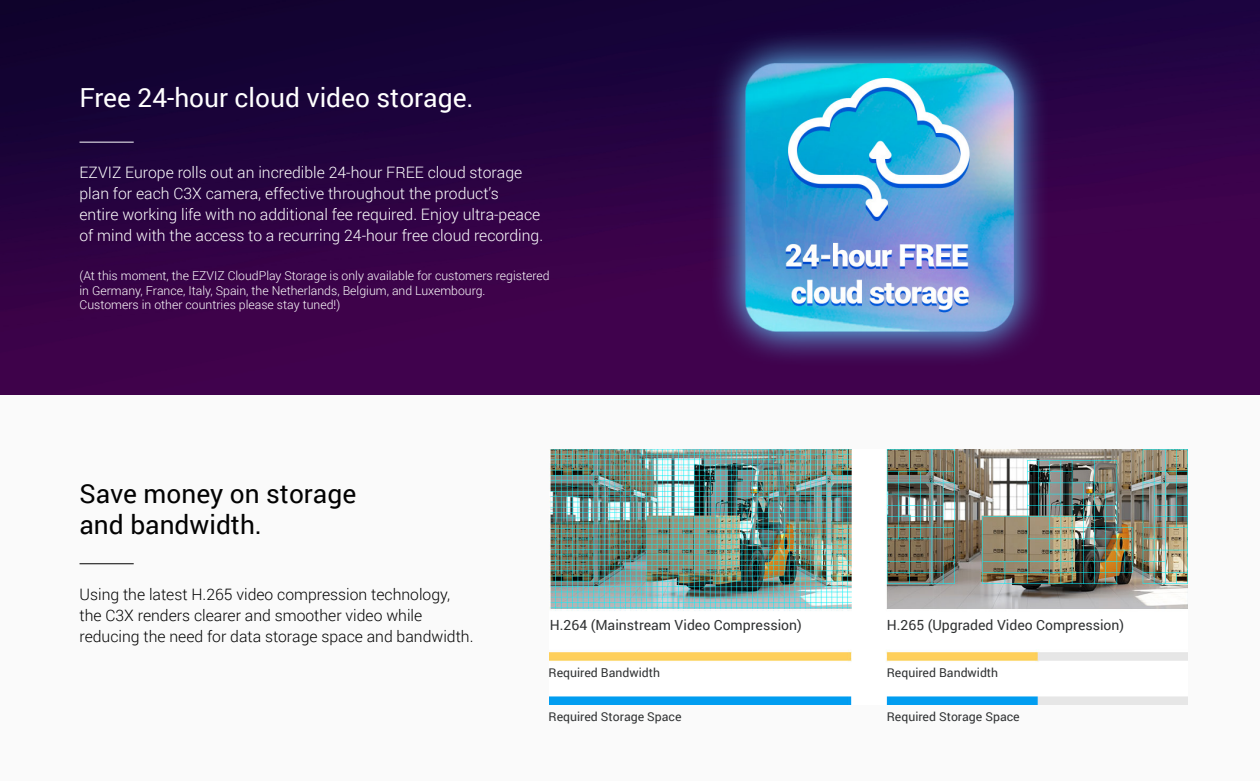
<style>
.page{position:relative;width:1260px;height:781px;background:#fff}
.page>*{position:absolute;margin:0;border:0;box-sizing:border-box;transform-origin:0 0}
.t1{font:26.25px/31.5px "Roboto";color:#020202}
.t2{font:26.25px "Roboto";color:#fff}
.t3{font:300 15.75px/21px "Roboto";color:#fff}
.t4{font:300 15.75px/21px "Roboto";color:#020202}
.t5{font:14px "Roboto";color:#303233}
.t6{font:300 12.25px/14.7px "Roboto";color:#fff}
.t7{font:12.25px "Roboto";color:#303233}
</style>
<div class="page">
<div style="left:0;top:387px;width:1259px;height:394px;background:#fafafa"></div>
<img style="left:550px;top:449px;width:637px;height:256px">
<hr style="left:79px;top:563px;width:55px;height:1px;background:#020202">
<img style="left:0;top:0;width:1259px;height:394px">
<hr style="left:79px;top:142px;width:55px;height:1px;background:#fff">
<img style="left:583px;top:0;width:590px;height:551px">
<h1 class="t2" style="left:79px;top:79px;width:395px">Free 24-hour cloud video storage.</h1>
<p class="t3" style="left:79px;top:162px;width:465px">EZVIZ Europe rolls out an incredible 24-hour FREE cloud storage plan for each C3X camera, effective throughout the product’s<br>entire working life with no additional fee required. Enjoy ultra-peace of mind with the access to a recurring 24-hour free cloud recording.</p>
<p class="t6" style="left:79px;top:268px;width:471px">(At this moment, the EZVIZ CloudPlay Storage is only available for customers registered in Germany, France, Italy, Spain, the Netherlands, Belgium, and Luxembourg.<br>Customers in other countries please stay tuned!)</p>
<h1 class="t1" style="left:79px;top:476px;width:278px">Save money on storage and bandwidth.</h1>
<p class="t4" style="left:79px;top:583px;width:395px">Using the latest H.265 video compression technology, the C3X renders clearer and smoother video while reducing the need for data storage space and bandwidth.</p>
<p class="t5" style="left:550px;top:615px;width:253px">H.264 (Mainstream Video Compression)</p>
<p class="t5" style="left:886px;top:615px;width:239px">H.265 (Upgraded Video Compression)</p>
<p class="t7" style="left:548px;top:663px;width:113px">Required Bandwidth</p>
<p class="t7" style="left:886px;top:663px;width:113px">Required Bandwidth</p>
<p class="t7" style="left:548px;top:708px;width:134px">Required Storage Space</p>
<p class="t7" style="left:886px;top:708px;width:134px">Required Storage Space</p>
</div>
